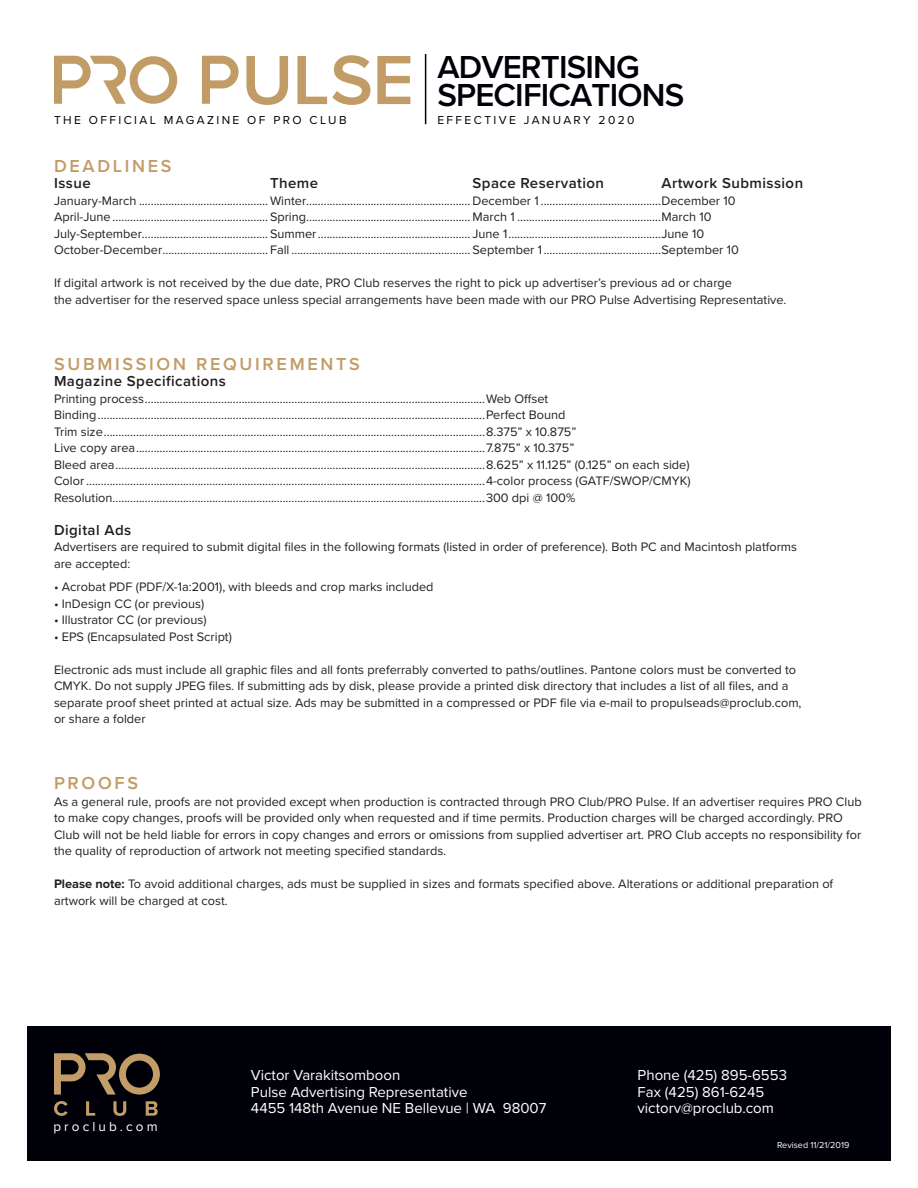
<style>
.page{position:relative;width:918px;height:1188px;background:#fff}
.page>*{position:absolute;margin:0;border:0;box-sizing:border-box;transform-origin:0 0}
.t1{font:600 33px "Proxima Nova";letter-spacing:-.025em;color:#000008}
.t2{font:600 18px "Proxima Nova";letter-spacing:.15em;color:#c29c67}
.t3{font:15px "Proxima Nova";color:#fff}
.t4{font:600 15px "Proxima Nova";letter-spacing:.03em;color:#231f20}
.t5{font:13.5px "Proxima Nova";letter-spacing:.23em;color:#fff}
.t6{font:12.75px/16.5px "Proxima Nova";color:#231f20}
.t7{font:12px "Proxima Nova";letter-spacing:.2em;color:#000}
.t8{font:9px "Proxima Nova";color:#fff}
.s1{font-weight:700}
</style>
<div class="page">
<div style="left:27px;top:1027px;width:864px;height:134px;background:#000008"></div>
<svg style="left:54px;top:1053px;width:106px;height:42px"></svg>
<svg style="left:54px;top:1101px;width:14px;height:15px"></svg>
<svg style="left:86px;top:1101px;width:9px;height:15px"></svg>
<svg style="left:113px;top:1101px;width:13px;height:15px"></svg>
<svg style="left:146px;top:1101px;width:12px;height:15px"></svg>
<svg style="left:202px;top:56px;width:37px;height:48px"></svg>
<svg style="left:54px;top:56px;width:123px;height:48px"></svg>
<svg style="left:246px;top:56px;width:42px;height:49px"></svg>
<svg style="left:297px;top:55px;width:73px;height:50px"></svg>
<svg style="left:377px;top:56px;width:33px;height:48px"></svg>
<hr style="left:425px;top:54px;width:1px;height:70px;background:#000008">
<p class="t1" style="left:437px;top:42px;width:204px">ADVERTISING</p>
<p class="t1" style="left:437px;top:71px;width:249px">SPECIFICATIONS</p>
<p class="t7" style="left:54px;top:111px;width:294px">THE OFFICIAL MAGAZINE OF PRO CLUB</p>
<p class="t7" style="left:437px;top:111px;width:199px">EFFECTIVE JANUARY 2020</p>
<p class="t2" style="left:54px;top:152px;width:119px">DEADLINES</p>
<p class="t4" style="left:54px;top:172px;width:38px">Issue</p>
<p class="t4" style="left:270px;top:172px;width:50px">Theme</p>
<p class="t4" style="left:472px;top:172px;width:133px">Space Reservation</p>
<p class="t4" style="left:662px;top:172px;width:143px">Artwork Submission</p>
<p class="t6" style="left:54px;top:192px;width:686px">January-March ............................................ Winter........................................................ December 1 .........................................December 10<br>April-June ..................................................... Spring........................................................ March 1 .................................................March 10<br>July-September........................................... Summer.................................................... June 1....................................................June 10<br>October-December.................................... Fall ............................................................. September 1........................................September 10</p>
<p class="t6" style="left:54px;top:274px;width:734px">If digital artwork is not received by the due date, PRO Club reserves the right to pick up advertiser’s previous ad or charge<br>the advertiser for the reserved space unless special arrangements have been made with our PRO Pulse Advertising Representative.</p>
<p class="t2" style="left:54px;top:350px;width:307px">SUBMISSION REQUIREMENTS</p>
<p class="t4" style="left:54px;top:370px;width:174px">Magazine Specifications</p>
<p class="t6" style="left:54px;top:390px;width:638px">Printing process....................................................................................................................Web Offset Binding....................................................................................................................................Perfect Bound<br>Trim size..................................................................................................................................8.375” x 10.875”<br>Live copy area.......................................................................................................................7.875” x 10.375”<br>Bleed area..............................................................................................................................8.625” x 11.125” (0.125” on each side)<br>Color........................................................................................................................................4-color process (GATF/SWOP/CMYK)<br>Resolution...............................................................................................................................300 dpi @ 100%</p>
<p class="t4" style="left:54px;top:519px;width:79px">Digital Ads</p>
<p class="t6" style="left:54px;top:538px;width:745px">Advertisers are required to submit digital files in the following formats (listed in order of preference). Both PC and Macintosh platforms are accepted:</p>
<p class="t6" style="left:54px;top:578px;width:381px">• Acrobat PDF (PDF/X-1a:2001), with bleeds and crop marks included</p>
<p class="t6" style="left:54px;top:595px;width:152px">• InDesign CC (or previous)</p>
<p class="t6" style="left:54px;top:611px;width:154px">• Illustrator CC (or previous)</p>
<p class="t6" style="left:54px;top:628px;width:179px">• EPS (Encapsulated Post Script)</p>
<p class="t6" style="left:54px;top:661px;width:749px">Electronic ads must include all graphic files and all fonts preferrably converted to paths/outlines. Pantone colors must be converted to CMYK. Do not supply JPEG files. If submitting ads by disk, please provide a printed disk directory that includes a list of all files, and a separate proof sheet printed at actual size. Ads may be submitted in a compressed or PDF file via e-mail to propulseads@proclub.com, or share a folder</p>
<p class="t2" style="left:54px;top:770px;width:86px">PROOFS</p>
<p class="t6" style="left:54px;top:793px;width:809px">As a general rule, proofs are not provided except when production is contracted through PRO Club/PRO Pulse. If an advertiser requires PRO Club to make copy changes, proofs will be provided only when requested and if time permits. Production charges will be charged accordingly. PRO Club will not be held liable for errors in copy changes and errors or omissions from supplied advertiser art. PRO Club accepts no responsibility for the quality of reproduction of artwork not meeting specified standards.</p>
<p class="t6" style="left:54px;top:875px;width:781px"><span class="s1">Please note:</span> To avoid additional charges, ads must be supplied in sizes and formats specified above. Alterations or additional preparation of artwork will be charged at cost.</p>
<p class="t5" style="left:53px;top:1117px;width:106px">proclub.com</p>
<p class="t3" style="left:251px;top:1064px;width:151px">Victor Varakitsomboon</p>
<p class="t3" style="left:251px;top:1081px;width:218px">Pulse Advertising Representative</p>
<p class="t3" style="left:251px;top:1097px;width:297px">4455 148th Avenue NE Bellevue | WA 98007</p>
<p class="t3" style="left:638px;top:1064px;width:151px">Phone (425) 895-6553</p>
<p class="t3" style="left:638px;top:1081px;width:128px">Fax (425) 861-6245</p>
<p class="t3" style="left:638px;top:1097px;width:138px">victorv@proclub.com</p>
<p class="t8" style="left:777px;top:1139px;width:74px">Revised 11/21/2019</p>
</div>
